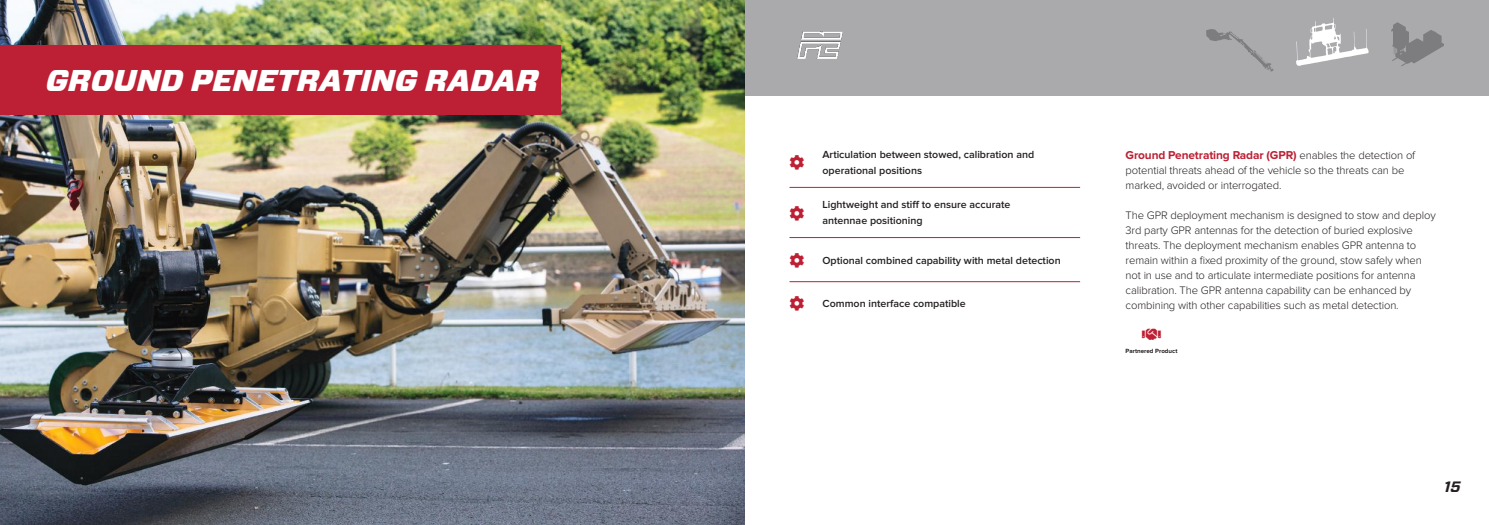
<style>
.page{position:relative;width:1489px;height:525px;background:#fff}
.page>*{position:absolute;margin:0;border:0;box-sizing:border-box;transform-origin:0 0}
.t1{font:italic 900 30px "Vitesse Sans";color:#fff}
.t2{font:italic 700 15px "Vitesse Sans";color:#241f1f}
.t3{font:700 11.88px "Proxima Nova";letter-spacing:-.01em;color:#bd2034}
.t4{font:300 11.25px/15px "Proxima Nova";letter-spacing:-.01em;color:#241f1f}
.t5{font:600 10.62px/15.8px "Proxima Nova";color:#241f1f}
.t6{font:700 6.25px "Proxima Nova";color:#241f1f}
.s1{font-weight:300;font-size:11.25px;color:#241f1f}
</style>
<div class="page">
<div style="left:744px;top:0;width:744px;height:96px;background:#aaaaac"></div>
<img style="left:797px;top:31px;width:46px;height:28px">
<img style="left:0;top:0;width:744px;height:524px">
<hr style="left:789px;top:187px;width:291px;height:1px;background:#bd2034">
<hr style="left:789px;top:237px;width:291px;height:1px;background:#bd2034">
<hr style="left:789px;top:281px;width:291px;height:1px;background:#bd2034">
<svg style="left:1391px;top:22px;width:52px;height:44px"></svg>
<svg style="left:1206px;top:29px;width:67px;height:43px"></svg>
<svg style="left:1296px;top:18px;width:72px;height:48px"></svg>
<div style="left:0;top:45px;width:560px;height:69px;background:#bd2034"></div>
<h1 class="t1" style="left:46px;top:60px;width:494px">GROUND PENETRATING RADAR</h1>
<p class="t5" style="left:822px;top:147px;width:213px">Articulation between stowed, calibration and operational positions</p>
<p class="t5" style="left:822px;top:197px;width:189px">Lightweight and stiff to ensure accurate antennae positioning</p>
<p class="t5" style="left:822px;top:252px;width:240px">Optional combined capability with metal detection</p>
<p class="t5" style="left:822px;top:295px;width:145px">Common interface compatible</p>
<p class="t3" style="left:1125px;top:149px;width:291px">Ground Penetrating Radar (GPR) <span class="s1">enables the detection of</span></p>
<p class="t4" style="left:1125px;top:163px;width:280px">potential threats ahead of the vehicle so the threats can be marked, avoided or interrogated.</p>
<p class="t4" style="left:1125px;top:208px;width:312px">The GPR deployment mechanism is designed to stow and deploy 3rd party GPR antennas for the detection of buried explosive threats. The deployment mechanism enables GPR antenna to remain within a fixed proximity of the ground, stow safely when not in use and to articulate intermediate positions for antenna calibration. The GPR antenna capability can be enhanced by combining with other capabilities such as metal detection.</p>
<p class="t6" style="left:1125px;top:347px;width:53px">Partnered Product</p>
<h2 class="t2" style="left:1443px;top:476px;width:18px">15</h2>
</div>
